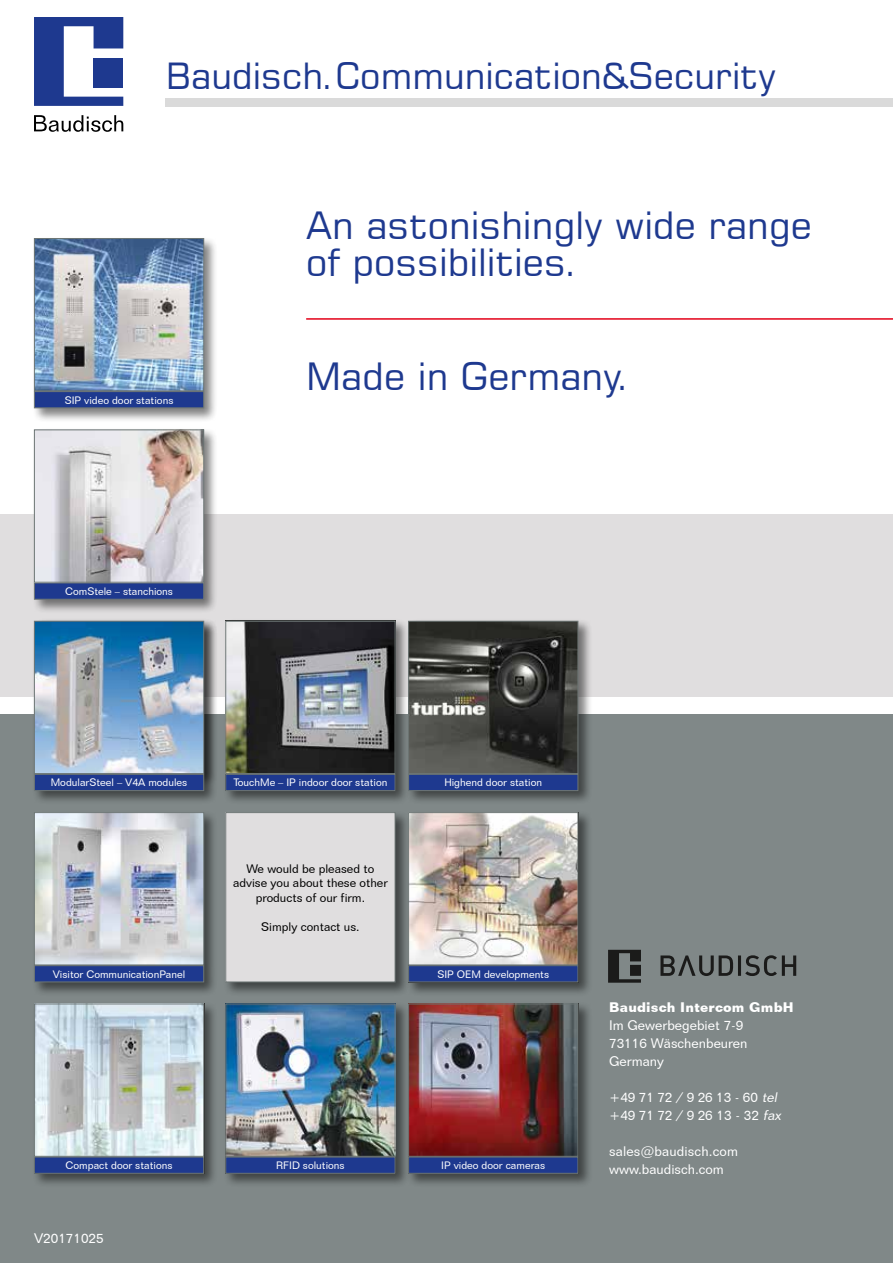
<style>
.page{position:relative;width:893px;height:1263px;background:#fff}
.page>*{position:absolute;margin:0;border:0;box-sizing:border-box;transform-origin:0 0}
.t1{font:37.5px/37.5px "Square 721 BT";color:#1e398f}
.t2{font:36px "Square 721 BT";color:#1e398f}
.t3{font:13.5px/18px "Folio BT";color:#fff}
.t4{font:700 13.5px "Folio BT";letter-spacing:.01em;color:#fff}
.t5{font:12px/14.4px "Folio BT";color:#000;text-align:center}
.t6{font:10.5px "Folio BT";color:#fff}
.s1{font-style:italic}
</style>
<div class="page">
<div style="left:0;top:714px;width:893px;height:549px;background:#808888"></div>
<div style="left:0;top:514px;width:893px;height:183px;background:#e0dedf"></div>
<hr style="left:306px;top:318px;width:587px;height:2px;background:#e30018">
<div style="left:166px;top:98px;width:727px;height:8px;background:#dadada"></div>
<svg style="left:34px;top:17px;width:89px;height:89px"></svg>
<div style="left:94px;top:58px;width:29px;height:29px;background:#1e398f"></div>
<svg style="left:34px;top:115px;width:89px;height:17px"></svg>
<div style="left:223px;top:810px;width:186px;height:186px;background:#000;opacity:.5"></div>
<div style="left:226px;top:813px;width:169px;height:169px;background:#e0dedf"></div>
<div style="left:225px;top:812px;width:170px;height:170px;border:1px solid #6d7675"></div>
<div style="left:223px;top:619px;width:186px;height:186px;background:#000;opacity:.5"></div>
<img style="left:227px;top:623px;width:166px;height:149px">
<div style="left:225px;top:621px;width:170px;height:153px;border:1px solid #6d7675"></div>
<div style="left:225px;top:774px;width:170px;height:17px;background:#1e398f;border:1px solid #6d7675"></div>
<div style="left:406px;top:810px;width:186px;height:186px;background:#000;opacity:.5"></div>
<img style="left:410px;top:814px;width:166px;height:149px">
<div style="left:408px;top:812px;width:170px;height:153px;border:1px solid #6d7675"></div>
<div style="left:408px;top:965px;width:170px;height:17px;background:#1e398f;border:1px solid #6d7675"></div>
<div style="left:223px;top:1001px;width:186px;height:187px;background:#000;opacity:.5"></div>
<img style="left:227px;top:1005px;width:166px;height:150px">
<div style="left:225px;top:1003px;width:170px;height:154px;border:1px solid #6d7675"></div>
<div style="left:225px;top:1157px;width:170px;height:17px;background:#1e398f;border:1px solid #6d7675"></div>
<div style="left:406px;top:619px;width:186px;height:186px;background:#000;opacity:.5"></div>
<img style="left:410px;top:623px;width:166px;height:149px">
<div style="left:408px;top:621px;width:170px;height:153px;border:1px solid #6d7675"></div>
<div style="left:408px;top:774px;width:170px;height:17px;background:#1e398f;border:1px solid #6d7675"></div>
<div style="left:406px;top:1001px;width:186px;height:187px;background:#000;opacity:.5"></div>
<img style="left:410px;top:1005px;width:166px;height:150px">
<div style="left:408px;top:1003px;width:170px;height:154px;border:1px solid #6d7675"></div>
<div style="left:408px;top:1157px;width:170px;height:17px;background:#1e398f;border:1px solid #6d7675"></div>
<div style="left:32px;top:619px;width:186px;height:186px;background:#000;opacity:.5"></div>
<div style="left:32px;top:619px;width:186px;height:169px;background:#000;opacity:.5"></div>
<img style="left:36px;top:623px;width:166px;height:149px">
<div style="left:34px;top:621px;width:170px;height:153px;border:1px solid #6d7675"></div>
<div style="left:34px;top:774px;width:170px;height:17px;background:#1e398f;border:1px solid #6d7675"></div>
<div style="left:32px;top:810px;width:186px;height:186px;background:#000;opacity:.5"></div>
<div style="left:34px;top:965px;width:170px;height:17px;background:#1e398f;border:1px solid #6d7675"></div>
<img style="left:36px;top:814px;width:166px;height:149px">
<div style="left:34px;top:812px;width:170px;height:153px;border:1px solid #6d7675"></div>
<div style="left:32px;top:427px;width:186px;height:187px;background:#000;opacity:.5"></div>
<div style="left:34px;top:583px;width:170px;height:17px;background:#1e398f;border:1px solid #6d7675"></div>
<img style="left:36px;top:431px;width:166px;height:150px">
<div style="left:34px;top:429px;width:170px;height:154px;border:1px solid #6d7675"></div>
<div style="left:32px;top:1001px;width:186px;height:187px;background:#000;opacity:.5"></div>
<img style="left:36px;top:1005px;width:166px;height:150px">
<div style="left:34px;top:1003px;width:170px;height:154px;border:1px solid #6d7675"></div>
<div style="left:34px;top:1157px;width:170px;height:17px;background:#1e398f;border:1px solid #6d7675"></div>
<div style="left:32px;top:236px;width:186px;height:186px;background:#000;opacity:.5"></div>
<img style="left:36px;top:240px;width:166px;height:149px">
<div style="left:34px;top:238px;width:170px;height:153px;border:1px solid #6d7675"></div>
<div style="left:34px;top:391px;width:170px;height:17px;background:#1e398f;border:1px solid #6d7675"></div>
<svg style="left:660px;top:955px;width:136px;height:21px"></svg>
<svg style="left:608px;top:950px;width:33px;height:33px"></svg>
<h2 class="t2" style="left:166px;top:54px;width:611px">Baudisch.Communication&amp;Security</h2>
<p class="t6" style="left:65px;top:394px;width:110px">SIP video door stations</p>
<p class="t6" style="left:65px;top:585px;width:109px">ComStele – stanchions</p>
<h1 class="t1" style="left:306px;top:206px;width:507px">An astonishingly wide range of possibilities.</h1>
<h1 class="t1" style="left:306px;top:357px;width:326px">Made in Germany.</h1>
<p class="t6" style="left:51px;top:776px;width:138px">ModularSteel – V4A modules</p>
<p class="t6" style="left:233px;top:776px;width:156px">TouchMe – IP indoor door station</p>
<p class="t6" style="left:444px;top:776px;width:99px">Highend door station</p>
<p class="t5" style="left:233px;top:861px;width:156px">We would be pleased to advise you about these other products of our firm.</p>
<p class="t5" style="left:261px;top:919px;width:100px">Simply contact us.</p>
<p class="t6" style="left:53px;top:968px;width:134px">Visitor CommunicationPanel</p>
<p class="t6" style="left:437px;top:968px;width:113px">SIP OEM developments</p>
<p class="t6" style="left:66px;top:1159px;width:108px">Compact door stations</p>
<p class="t6" style="left:276px;top:1159px;width:70px">RFID solutions</p>
<p class="t6" style="left:441px;top:1159px;width:105px">IP video door cameras</p>
<p class="t4" style="left:609px;top:998px;width:186px">Baudisch Intercom GmbH</p>
<p class="t3" style="left:609px;top:1016px;width:140px">Im Gewerbegebiet 7-9<br>73116 Wäschenbeuren<br>Germany</p>
<p class="t3" style="left:609px;top:1088px;width:176px">+49 71 72 / 9 26 13 - 60 <span class="s1">tel </span>+49 71 72 / 9 26 13 - 32 <span class="s1">fax</span></p>
<p class="t3" style="left:609px;top:1142px;width:130px">sales@baudisch.com www.baudisch.com</p>
<p class="t3" style="left:34px;top:1229px;width:71px">V20171025</p>
</div>
